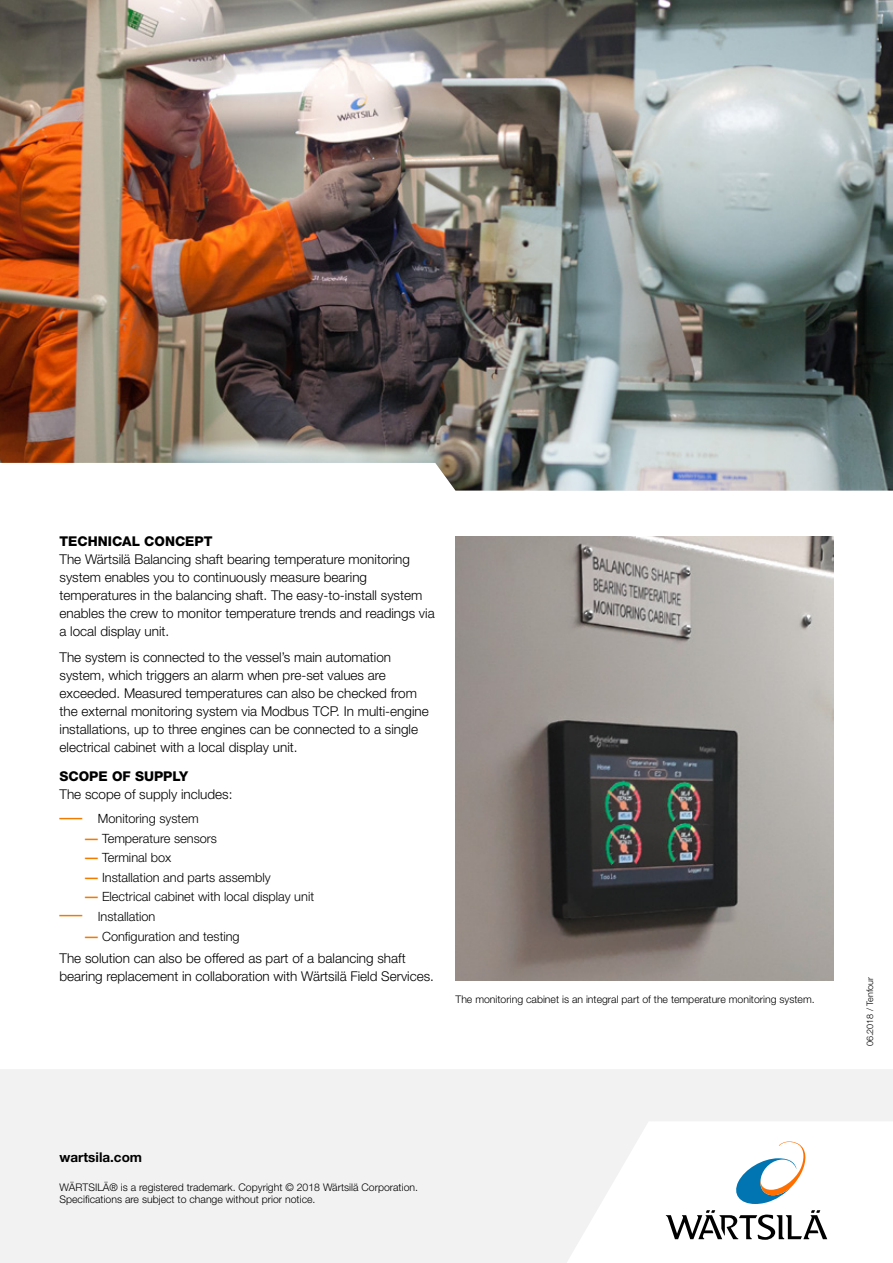
<style>
.page{position:relative;width:893px;height:1263px;background:#fff}
.page>*{position:absolute;margin:0;border:0;box-sizing:border-box;transform-origin:0 0}
.t1{font:300 13.5px/18px "Helvetica Neue LT Std";color:#000}
.t2{font:800 13.5px "Helvetica Neue LT Std";color:#000}
.t3{font:700 13.5px "Helvetica Neue LT Std";color:#000}
.t4{font:300 12.75px "Helvetica Neue LT Std";color:#000}
.t5{font:300 10.5px/12.8px "Helvetica Neue LT Std";color:#000}
.t6{font:300 9px "Helvetica Neue LT Std";color:#000}
.s1{font-weight:500;font-stretch:expanded;font-size:12.15px;color:#ef7c00}
.s2{font-weight:500;font-stretch:expanded;color:#ef7c00}
</style>
<div class="page">
<div style="left:0;top:1069px;width:893px;height:194px;background:#f2f2f2"></div>
<svg style="left:567px;top:1122px;width:326px;height:141px;fill:#fff"></svg>
<img style="left:0;top:0;width:893px;height:491px">
<img style="left:455px;top:536px;width:378px;height:445px">
<svg style="left:732px;top:1141px;width:76px;height:63px"></svg>
<svg style="left:666px;top:1210px;width:161px;height:30px"></svg>
<p class="t2" style="left:60px;top:533px;width:154px">TECHNICAL CONCEPT</p>
<p class="t1" style="left:60px;top:550px;width:377px">The Wärtsilä Balancing shaft bearing temperature monitoring system enables you to continuously measure bearing temperatures in the balancing shaft. The easy-to-install system enables the crew to monitor temperature trends and readings via a local display unit.</p>
<p class="t1" style="left:60px;top:648px;width:371px">The system is connected to the vessel’s main automation system, which triggers an alarm when pre-set values are exceeded. Measured temperatures can also be checked from the external monitoring system via Modbus TCP. In multi-engine installations, up to three engines can be connected to a single electrical cabinet with a local display unit.</p>
<p class="t2" style="left:60px;top:768px;width:130px">SCOPE OF SUPPLY</p>
<p class="t1" style="left:60px;top:785px;width:175px">The scope of supply includes:</p>
<p class="t4" style="left:60px;top:811px;width:141px"><span class="s1">—</span> Monitoring system</p>
<p class="t4" style="left:85px;top:830px;width:134px"><span class="s2">—</span> Temperature sensors</p>
<p class="t4" style="left:85px;top:850px;width:88px"><span class="s2">—</span> Terminal box</p>
<p class="t4" style="left:85px;top:869px;width:187px"><span class="s2">—</span> Installation and parts assembly</p>
<p class="t4" style="left:85px;top:889px;width:231px"><span class="s2">—</span> Electrical cabinet with local display unit</p>
<p class="t4" style="left:60px;top:909px;width:97px"><span class="s1">—</span> Installation</p>
<p class="t4" style="left:85px;top:928px;width:156px"><span class="s2">—</span> Configuration and testing</p>
<p class="t1" style="left:60px;top:949px;width:376px">The solution can also be offered as part of a balancing shaft bearing replacement in collaboration with Wärtsilä Field Services.</p>
<p class="t5" style="left:455px;top:993px;width:361px">The monitoring cabinet is an integral part of the temperature monitoring system.</p>
<p class="t3" style="left:60px;top:1148px;width:84px">wartsila.com</p>
<p class="t5" style="left:60px;top:1180px;width:360px">WÄRTSILÄ® is a registered trademark. Copyright © 2018 Wärtsilä Corporation.<br>Specifications are subject to change without prior notice.</p>
<p class="t6" style="left:864px;top:1046px;width:71px;rotate:-90deg">06.2018 / Tenfour</p>
</div>
